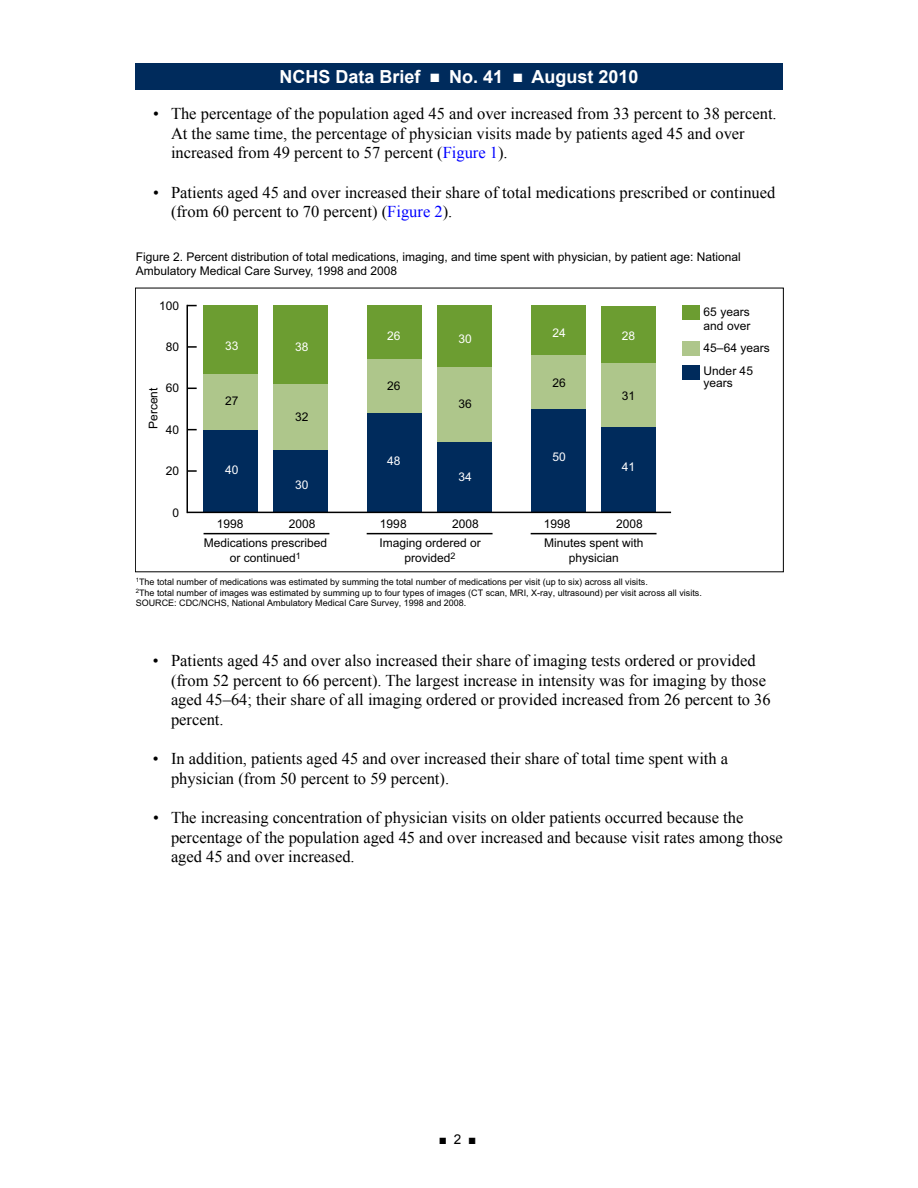
<style>
.page{position:relative;width:918px;height:1188px;background:#fff}
.page>*{position:absolute;margin:0;border:0;box-sizing:border-box;transform-origin:0 0}
.t1{font:700 18px "Arial";color:#fff}
.Basic__Bullets{font:16.5px/19.5px "Times New Roman";color:#000}
.t2{font:13.5px "Arial";color:#000}
.t3{font:12px/14.4px "Arial";color:#000}
.t4{font:12px "Arial";color:#fff}
.t5{font:9px/10.5px "Arial";color:#000}
.s1{color:#00f}
</style>
<div class="page">
<div style="left:135px;top:63px;width:648px;height:27px;background:#002b5c"></div>
<hr style="left:204px;top:533px;width:125px;height:1px;background:#000">
<hr style="left:367px;top:533px;width:126px;height:1px;background:#000">
<hr style="left:531px;top:533px;width:126px;height:1px;background:#000">
<div style="left:135px;top:288px;width:649px;height:284px;border:1px solid #000"></div>
<div style="left:203px;top:306px;width:55px;height:68px;background:#6c9d31"></div>
<div style="left:203px;top:374px;width:55px;height:56px;background:#aec68b"></div>
<div style="left:203px;top:430px;width:55px;height:82px;background:#002b5c"></div>
<div style="left:273px;top:306px;width:55px;height:78px;background:#6c9d31"></div>
<div style="left:273px;top:384px;width:55px;height:66px;background:#aec68b"></div>
<div style="left:273px;top:450px;width:55px;height:62px;background:#002b5c"></div>
<div style="left:367px;top:306px;width:55px;height:53px;background:#6c9d31"></div>
<div style="left:367px;top:359px;width:55px;height:54px;background:#aec68b"></div>
<div style="left:367px;top:413px;width:55px;height:99px;background:#002b5c"></div>
<div style="left:437px;top:306px;width:55px;height:62px;background:#6c9d31"></div>
<div style="left:437px;top:368px;width:55px;height:74px;background:#aec68b"></div>
<div style="left:437px;top:442px;width:55px;height:70px;background:#002b5c"></div>
<div style="left:531px;top:306px;width:55px;height:49px;background:#6c9d31"></div>
<div style="left:531px;top:355px;width:55px;height:54px;background:#aec68b"></div>
<div style="left:531px;top:409px;width:55px;height:103px;background:#002b5c"></div>
<div style="left:601px;top:306px;width:55px;height:57px;background:#6c9d31"></div>
<div style="left:601px;top:363px;width:55px;height:65px;background:#aec68b"></div>
<div style="left:601px;top:428px;width:55px;height:84px;background:#002b5c"></div>
<hr style="left:187px;top:512px;width:484px;height:1px;background:#000">
<hr style="left:186px;top:306px;width:2px;height:206px;background:#000">
<svg style="left:188px;top:470px;width:9px;height:2px"></svg>
<svg style="left:188px;top:346px;width:9px;height:2px"></svg>
<div style="left:683px;top:306px;width:17px;height:14px;background:#6c9d31"></div>
<div style="left:683px;top:342px;width:17px;height:14px;background:#aec68b"></div>
<div style="left:683px;top:365px;width:17px;height:14px;background:#002b5c"></div>
<p class="t1" style="left:279px;top:65px;width:361px">NCHS Data Brief ■ No. 41 ■ August 2010</p>
<p class="Basic__Bullets" style="left:171px;top:104px;width:607px;text-indent:-18px">• The percentage of the population aged 45 and over increased from 33 percent to 38 percent.<br>At the same time, the percentage of physician visits made by patients aged 45 and over increased from 49 percent to 57 percent (<span class="s1">Figure 1</span>).</p>
<p class="Basic__Bullets" style="left:171px;top:182px;width:606px;text-indent:-18px">• Patients aged 45 and over increased their share of total medications prescribed or continued (from 60 percent to 70 percent) (<span class="s1">Figure 2</span>).</p>
<p class="t3" style="left:136px;top:250px;width:606px">Figure 2. Percent distribution of total medications, imaging, and time spent with physician, by patient age: National<br>Ambulatory Medical Care Survey, 1998 and 2008</p>
<p class="t3" style="left:159px;top:299px;width:22px">100</p>
<p class="t3" style="left:166px;top:341px;width:15px">80</p>
<p class="t3" style="left:147px;top:429px;width:43px;rotate:-90deg">Percent</p>
<p class="t3" style="left:166px;top:382px;width:15px">60</p>
<p class="t3" style="left:166px;top:424px;width:15px">40</p>
<p class="t3" style="left:166px;top:465px;width:15px">20</p>
<p class="t3" style="left:173px;top:506px;width:8px">0</p>
<p class="t4" style="left:225px;top:341px;width:15px">33</p>
<p class="t4" style="left:295px;top:343px;width:15px">38</p>
<p class="t4" style="left:387px;top:331px;width:15px">26</p>
<p class="t4" style="left:459px;top:334px;width:15px">30</p>
<p class="t4" style="left:553px;top:328px;width:15px">24</p>
<p class="t4" style="left:622px;top:331px;width:15px">28</p>
<p class="t3" style="left:225px;top:394px;width:15px">27</p>
<p class="t3" style="left:387px;top:380px;width:15px">26</p>
<p class="t3" style="left:459px;top:398px;width:15px">36</p>
<p class="t3" style="left:553px;top:376px;width:15px">26</p>
<p class="t3" style="left:622px;top:389px;width:15px">31</p>
<p class="t3" style="left:295px;top:411px;width:15px">32</p>
<p class="t4" style="left:225px;top:465px;width:15px">40</p>
<p class="t4" style="left:295px;top:480px;width:15px">30</p>
<p class="t4" style="left:387px;top:456px;width:15px">48</p>
<p class="t4" style="left:459px;top:473px;width:15px">34</p>
<p class="t4" style="left:553px;top:452px;width:15px">50</p>
<p class="t4" style="left:622px;top:462px;width:15px">41</p>
<p class="t3" style="left:217px;top:518px;width:28px">1998</p>
<p class="t3" style="left:289px;top:518px;width:28px">2008</p>
<p class="t3" style="left:380px;top:518px;width:28px">1998</p>
<p class="t3" style="left:452px;top:518px;width:28px">2008</p>
<p class="t3" style="left:544px;top:518px;width:28px">1998</p>
<p class="t3" style="left:544px;top:516px;width:101px;line-height:18.8px;text-align:right">2008<br>Minutes spent with</p>
<p class="t3" style="left:569px;top:551px;width:52px">physician</p>
<p class="t3" style="left:204px;top:537px;width:125px;text-align:center">Medications prescribed or continued<sup>1</sup></p>
<p class="t3" style="left:379px;top:537px;width:103px;text-align:center">Imaging ordered or provided<sup>2</sup></p>
<p class="t3" style="left:704px;top:306px;width:48px">65 years and over</p>
<p class="t3" style="left:704px;top:337px;width:68px;line-height:23.1px">45–64 years<br>Under 45</p>
<p class="t3" style="left:704px;top:377px;width:31px">years</p>
<p class="t5" style="left:136px;top:578px;width:568px"><sup>1</sup>The total number of medications was estimated by summing the total number of medications per visit (up to six) across all visits.<br><sup>2</sup>The total number of images was estimated by summing up to four types of images (CT scan, MRI, X-ray, ultrasound) per visit across all visits.<br>SOURCE: CDC/NCHS, National Ambulatory Medical Care Survey, 1998 and 2008.</p>
<p class="Basic__Bullets" style="left:171px;top:651px;width:601px;text-indent:-18px">• Patients aged 45 and over also increased their share of imaging tests ordered or provided (from 52 percent to 66 percent). The largest increase in intensity was for imaging by those aged 45–64; their share of all imaging ordered or provided increased from 26 percent to 36 percent.</p>
<p class="Basic__Bullets" style="left:171px;top:749px;width:559px;text-indent:-18px">• In addition, patients aged 45 and over increased their share of total time spent with a physician (from 50 percent to 59 percent).</p>
<p class="Basic__Bullets" style="left:171px;top:808px;width:613px;text-indent:-18px">• The increasing concentration of physician visits on older patients occurred because the percentage of the population aged 45 and over increased and because visit rates among those aged 45 and over increased.</p>
<p class="t2" style="left:439px;top:1130px;width:39px">■ 2 ■</p>
</div>
